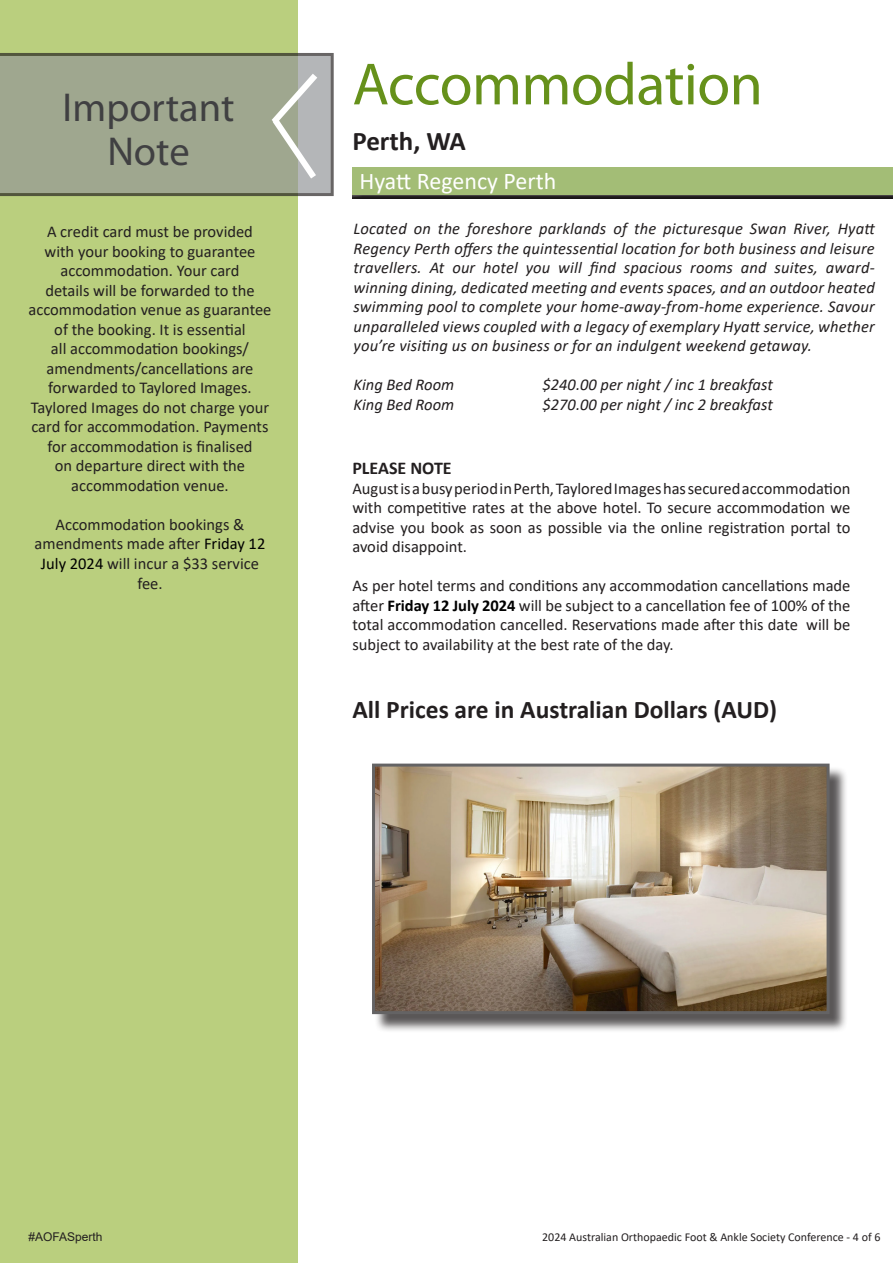
<style>
.page{position:relative;width:893px;height:1263px;background:#fff}
.page>*{position:absolute;margin:0;border:0;box-sizing:border-box;transform-origin:0 0}
.t1{font:60px "Myriad Pro";letter-spacing:-.01em;color:#66911b}
.t2{font:40.5px "Myriad Pro";color:#404042}
.t3{font:700 27px "Calibri";color:#231f20}
.t4{font:700 25.5px "Calibri";color:#231f20}
.t5{font:24px "Calibri";color:#fff}
.t6{font:700 18px "Calibri";color:#231f20}
.Bold_Centered_Body_T{font:16.5px/19.5px "Calibri";color:#231f20;text-align:justify}
.Body_Text{font:italic 16.5px/19.5px "Calibri";color:#231f20;text-align:justify}
.t7{font:12px "Calibri";color:#231f20}
.t8{font:12px "Arial";color:#231f20}
.s1{color:#000}
.s2{font-weight:700;color:#000}
</style>
<div class="page">
<div style="left:0;top:0;width:298px;height:1263px;background:#bacf7e"></div>
<svg style="left:0;top:53px;width:334px;height:143px;background:#9ba38c"></svg>
<svg style="left:265px;top:67px;width:59px;height:118px;background:#b1b6ab"></svg>
<div style="left:352px;top:167px;width:541px;height:28px;background:#a3bd76"></div>
<div style="left:349px;top:193px;width:544px;height:6px;background:#231f20;opacity:.75"></div>
<div style="left:374px;top:766px;width:474px;height:267px;background:#231f20;opacity:.75"></div>
<img style="left:376px;top:768px;width:450px;height:242px">
<div style="left:372px;top:764px;width:458px;height:250px;border:3px solid #646364"></div>
<p class="t2" style="left:62px;top:83px;width:174px">Important</p>
<p class="t2" style="left:107px;top:126px;width:84px">Note</p>
<p class="Bold_Centered_Body_T" style="left:28px;top:221px;width:244px;text-align:center">A credit card must be provided<br>with your booking to guarantee accommodation. Your card<br>details will be forwarded to the accommodation venue as guarantee of the booking. It is essential<br>all accommodation bookings/ amendments/cancellations are forwarded to Taylored Images.<br>Taylored Images do not charge your card for accommodation. Payments for accommodation is finalised<br>on departure direct with the accommodation venue.</p>
<p class="Bold_Centered_Body_T" style="left:35px;top:514px;width:232px;text-align:center">Accommodation bookings &amp; amendments made after <span class="s1">Friday 12<br>July 2024</span> will incur a $33 service fee.</p>
<p class="t1" style="left:352px;top:47px;width:412px">Accommodation</p>
<p class="t3" style="left:352px;top:122px;width:115px">Perth, WA</p>
<p class="t5" style="left:359px;top:165px;width:198px">Hyatt Regency Perth</p>
<p class="Body_Text" style="left:353px;top:218px;width:523px">Located on the foreshore parklands of the picturesque Swan River, Hyatt Regency Perth offers the quintessential location for both business and leisure travellers. At our hotel you will find spacious rooms and suites, award&shy;winning dining, dedicated meeting and events spaces, and an outdoor heated swimming pool to complete your home-away-from-home experience. Savour unparalleled views coupled with a legacy of exemplary Hyatt service, whether you’re visiting us on business or for an indulgent weekend getaway.</p>
<p class="Body_Text" style="left:353px;top:374px;width:102px">King Bed Room</p>
<p class="Body_Text" style="left:542px;top:374px;width:232px">$240.00 per night / inc 1 breakfast</p>
<p class="Body_Text" style="left:353px;top:394px;width:102px">King Bed Room</p>
<p class="Body_Text" style="left:542px;top:394px;width:232px">$270.00 per night / inc 2 breakfast</p>
<p class="t6" style="left:352px;top:455px;width:101px">PLEASE NOTE</p>
<p class="Bold_Centered_Body_T" style="left:352px;top:478px;width:500px">August is a busy period in Perth, Taylored Images has secured accommodation with competitive rates at the above hotel. To secure accommodation we advise you book as soon as possible via the online registration portal to avoid disappoint.</p>
<p class="Bold_Centered_Body_T" style="left:352px;top:575px;width:500px">As per hotel terms and conditions any accommodation cancellations made after <span class="s2">Friday 12 July 2024</span> will be subject to a cancellation fee of 100% of the total accommodation cancelled. Reservations made after this date will be subject to availability at the best rate of the day.</p>
<p class="t4" style="left:352px;top:692px;width:426px">All Prices are in Australian Dollars (AUD)</p>
<p class="t8" style="left:28px;top:1228px;width:76px">#AOFASperth</p>
<p class="t7" style="left:542px;top:1229px;width:340px">2024 Australian Orthopaedic Foot &amp; Ankle Society Conference - 4 of 6</p>
</div>
